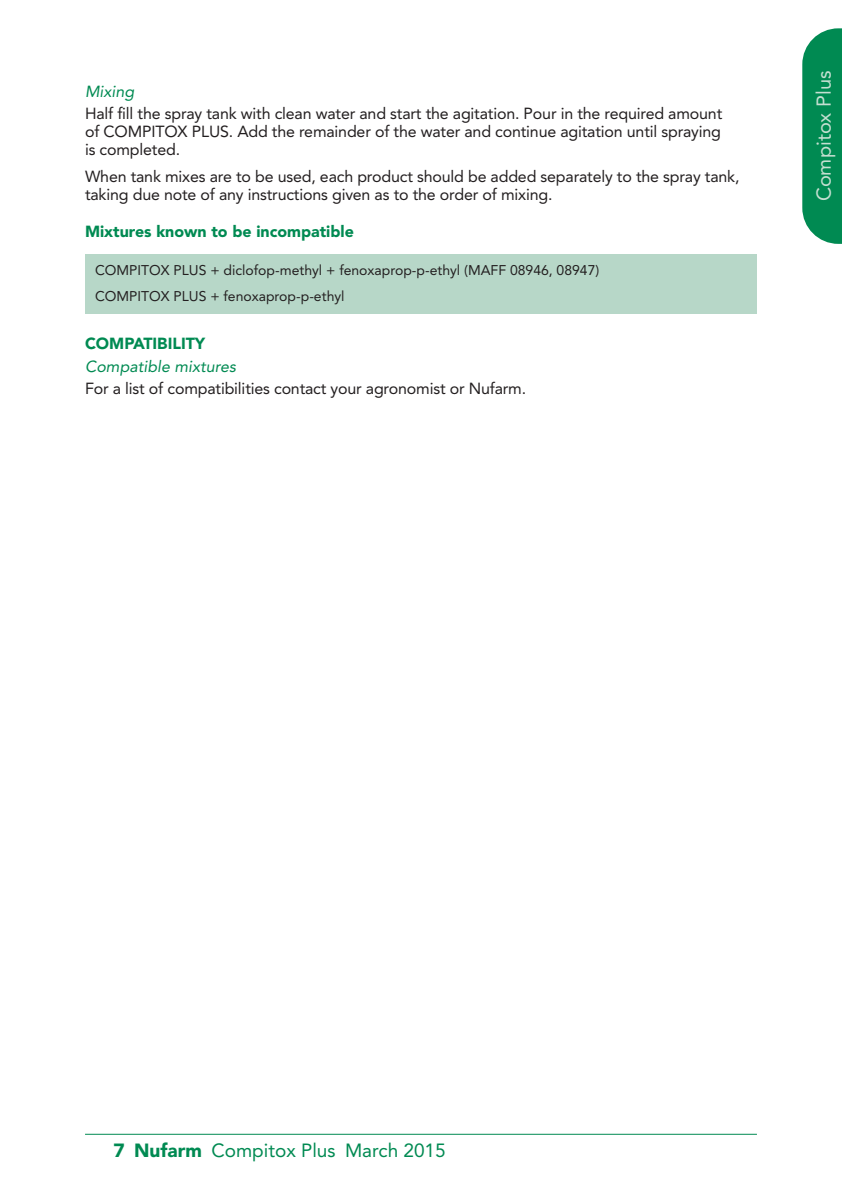
<style>
.page{position:relative;width:842px;height:1191px;background:#fff}
.page>*{position:absolute;margin:0;border:0;box-sizing:border-box;transform-origin:0 0}
.t1{font:20px "Avenir";color:#c5dfd1}
.t2{font:19px "Avenir";color:#008a52}
.t3{font:16px/18px "Avenir";letter-spacing:-.01em;color:#231f20;text-align:justify}
.t4{font:900 16px "Avenir";color:#008a52}
.t5{font:italic 16px "Avenir";letter-spacing:.005em;color:#008a52}
.t6{font:14px/25.6px "Avenir";color:#231f20}
.s1{font-weight:900}
</style>
<div class="page">
<svg style="left:802px;top:28px;width:40px;height:216px;background:#159360"></svg>
<hr style="left:85px;top:1133px;width:672px;height:1px;background:#008a52">
<div style="left:85px;top:254px;width:672px;height:60px;background:#b7d7c8"></div>
<p class="t5" style="left:85px;top:85px;width:51px">Mixing</p>
<p class="t3" style="left:85px;top:106px;width:639px">Half fill the spray tank with clean water and start the agitation. Pour in the required amount of COMPITOX PLUS. Add the remainder of the water and continue agitation until spraying is completed.</p>
<p class="t3" style="left:85px;top:169px;width:656px">When tank mixes are to be used, each product should be added separately to the spray tank, taking due note of any instructions given as to the order of mixing.</p>
<p class="t4" style="left:85px;top:225px;width:270px">Mixtures known to be incompatible</p>
<p class="t6" style="left:95px;top:259px;width:506px">COMPITOX PLUS + diclofop-methyl + fenoxaprop-p-ethyl (MAFF 08946, 08947)<br>COMPITOX PLUS + fenoxaprop-p-ethyl</p>
<p class="t4" style="left:85px;top:337px;width:122px">COMPATIBILITY</p>
<p class="t5" style="left:85px;top:360px;width:152px">Compatible mixtures</p>
<p class="t3" style="left:85px;top:381px;width:443px">For a list of compatibilities contact your agronomist or Nufarm.</p>
<p class="t1" style="left:816px;top:201px;width:132px;rotate:-90deg">Compitox Plus</p>
<p class="t2" style="left:113px;top:1142px;width:334px"><span class="s1">7 Nufarm</span> Compitox Plus March 2015</p>
</div>
